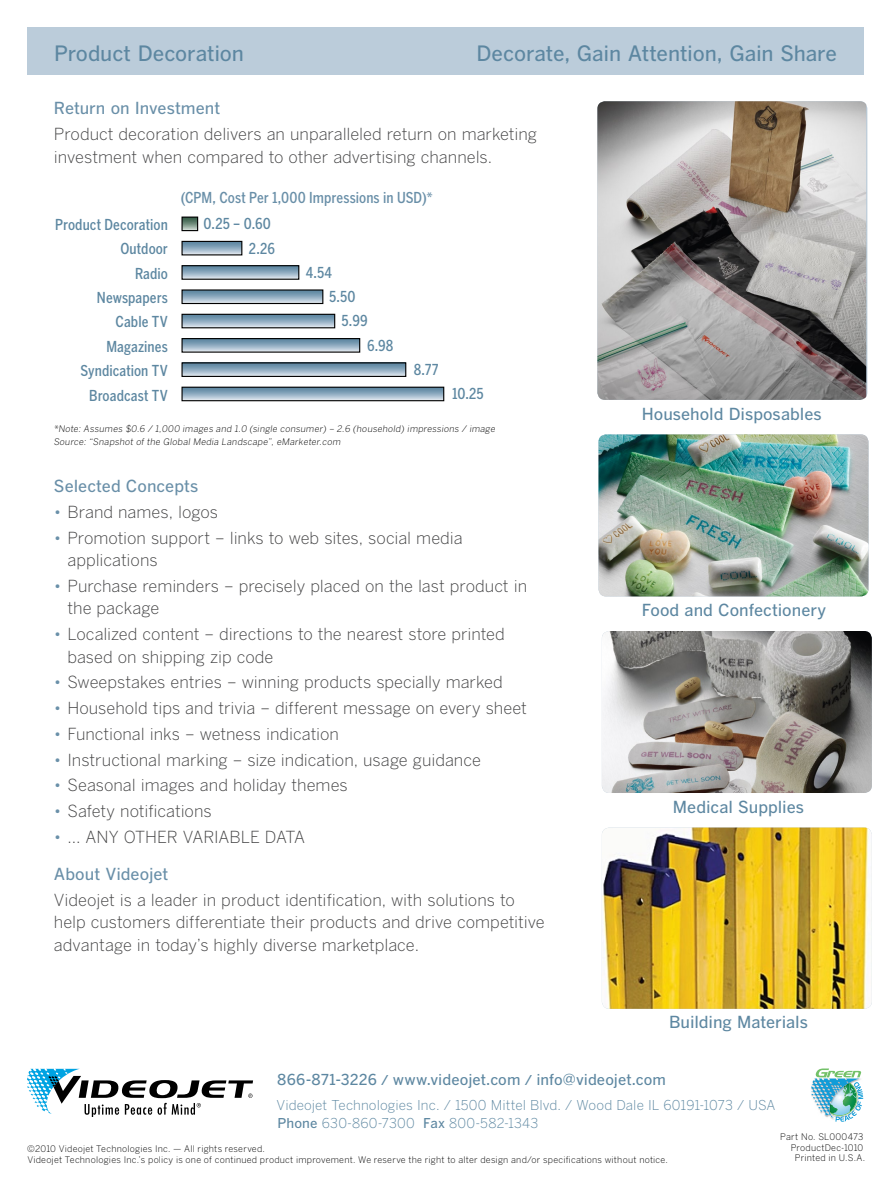
<style>
.page{position:relative;width:891px;height:1188px;background:#fff}
.page>*{position:absolute;margin:0;border:0;box-sizing:border-box;transform-origin:0 0}
.t1{font:21px "Benton Got Med";letter-spacing:-.005em;color:#5d87a1}
.t2{font:16.5px/22.5px "Benton Got Lt";letter-spacing:-.005em;color:#414142}
.t3{font:16.5px "Benton Got Med";color:#5d87a1}
.t4{font:16.5px "Benton Got Med";color:#698fa8}
.t5{font:15px/24.3px "Benton Got Cn Med";letter-spacing:.005em;color:#5d87a1;text-align:right}
.t6{font:15px "Benton Got Med";letter-spacing:.005em;color:#5d87a1}
.t7{font:15px "Benton Got Cn Med";letter-spacing:.005em;color:#698fa8}
.t8{font:13.5px/18px "Benton Got Lt";letter-spacing:.01em;color:#5d87a1}
.t9{font:9px/10.5px "Benton Got Lt";letter-spacing:.02em;color:#000}
.t10{font:9px/12.6px "Benton Got Lt It";letter-spacing:.025em;color:#000}
.s1{color:#6a90a9}
.s2{font-size:13.5px}
.s3{font-family:"Benton Got Med"}
</style>
<div class="page">
<img style="left:597px;top:101px;width:269px;height:299px">
<svg style="left:27px;top:1069px;width:226px;height:48px"></svg>
<div style="left:27px;top:27px;width:837px;height:47px;background:#bbccda"></div>
<svg style="left:811px;top:1069px;width:52px;height:53px"></svg>
<svg style="left:183px;top:219px;width:13px;height:10px"></svg>
<div style="left:181px;top:217px;width:17px;height:14px;border:1px solid #000"></div>
<svg style="left:183px;top:243px;width:57px;height:10px"></svg>
<div style="left:181px;top:241px;width:61px;height:14px;border:1px solid #000"></div>
<svg style="left:183px;top:267px;width:114px;height:11px"></svg>
<div style="left:181px;top:265px;width:118px;height:15px;border:1px solid #000"></div>
<svg style="left:183px;top:291px;width:138px;height:11px;background:#91adc1"></svg>
<div style="left:181px;top:289px;width:142px;height:15px;border:1px solid #000"></div>
<svg style="left:183px;top:316px;width:150px;height:10px"></svg>
<div style="left:181px;top:314px;width:154px;height:14px;border:1px solid #000"></div>
<svg style="left:183px;top:340px;width:175px;height:11px;background:#95b0c3"></svg>
<div style="left:181px;top:338px;width:179px;height:15px;border:1px solid #000"></div>
<svg style="left:183px;top:364px;width:221px;height:11px;background:#92aec1"></svg>
<div style="left:181px;top:362px;width:225px;height:15px;border:1px solid #000"></div>
<svg style="left:183px;top:389px;width:259px;height:10px;background:#93aec3"></svg>
<div style="left:181px;top:387px;width:263px;height:14px;border:1px solid #000"></div>
<img style="left:598px;top:434px;width:270px;height:162px">
<img style="left:602px;top:828px;width:270px;height:181px">
<img style="left:602px;top:631px;width:270px;height:162px">
<p class="t1" style="left:54px;top:40px;width:192px">Product Decoration</p>
<p class="t1" style="left:476px;top:40px;width:362px">Decorate, Gain Attention, Gain Share</p>
<p class="t4" style="left:54px;top:98px;width:168px">Return on Investment</p>
<p class="t2" style="left:54px;top:123px;width:485px">Product decoration delivers an unparalleled return on marketing investment when compared to other advertising channels.</p>
<p class="t7" style="left:181px;top:188px;width:254px">(CPM, Cost Per 1,000 Impressions in USD)*</p>
<p class="t5" style="left:55px;top:212px;width:114px">Product Decoration<br>Outdoor<br>Radio<br>Newspapers<br>Cable TV<br>Magazines<br>Syndication TV<br>Broadcast TV</p>
<p class="t5" style="left:204px;top:212px;width:73px">0.25 – 0.60<br>2.26</p>
<p class="t5" style="left:306px;top:260px;width:28px">4.54</p>
<p class="t5" style="left:329px;top:284px;width:28px">5.50</p>
<p class="t5" style="left:342px;top:309px;width:28px">5.99</p>
<p class="t5" style="left:367px;top:333px;width:28px">6.98</p>
<p class="t5" style="left:414px;top:357px;width:26px">8.77</p>
<p class="t5" style="left:452px;top:381px;width:33px">10.25</p>
<p class="t10" style="left:54px;top:423px;width:443px">*Note: Assumes $0.6 / 1,000 images and 1.0 (single consumer) – 2.6 (household) impressions / image<br>Source: “Snapshot of the Global Media Landscape”, eMarketer.com</p>
<p class="t4" style="left:54px;top:476px;width:146px">Selected Concepts</p>
<p class="t2" style="left:54px;top:500px;width:166px"><span class="s1">•</span> Brand names, logos</p>
<p class="t2" style="left:67px;top:526px;width:397px;text-indent:-13px"><span class="s1">•</span> Promotion support – links to web sites, social media applications</p>
<p class="t2" style="left:67px;top:574px;width:461px;text-indent:-13px"><span class="s1">•</span> Purchase reminders – precisely placed on the last product in the package</p>
<p class="t2" style="left:67px;top:623px;width:439px;text-indent:-13px"><span class="s1">•</span> Localized content – directions to the nearest store printed based on shipping zip code</p>
<p class="t2" style="left:54px;top:671px;width:450px"><span class="s1">•</span> Sweepstakes entries – winning products specially marked</p>
<p class="t2" style="left:54px;top:697px;width:474px"><span class="s1">•</span> Household tips and trivia – different message on every sheet</p>
<p class="t2" style="left:54px;top:722px;width:287px"><span class="s1">•</span> Functional inks – wetness indication</p>
<p class="t2" style="left:54px;top:748px;width:429px"><span class="s1">•</span> Instructional marking – size indication, usage guidance</p>
<p class="t2" style="left:54px;top:774px;width:295px"><span class="s1">•</span> Seasonal images and holiday themes</p>
<p class="t2" style="left:54px;top:800px;width:159px"><span class="s1">•</span> Safety notifications</p>
<p class="t2" style="left:54px;top:825px;width:253px"><span class="s1">•</span> … ANY OTHER VARIABLE DATA</p>
<p class="t4" style="left:54px;top:864px;width:116px">About Videojet</p>
<p class="t2" style="left:54px;top:888px;width:492px">Videojet is a leader in product identification, with solutions to help customers differentiate their products and drive competitive advantage in today’s highly diverse marketplace.</p>
<p class="t3" style="left:642px;top:404px;width:182px">Household Disposables</p>
<p class="t3" style="left:642px;top:600px;width:186px">Food and Confectionery</p>
<p class="t3" style="left:673px;top:797px;width:133px">Medical Supplies</p>
<p class="t3" style="left:669px;top:1012px;width:140px">Building Materials</p>
<p class="t6" style="left:277px;top:1071px;width:390px">866-871-3226 <span class="s2">/</span> www.videojet.com <span class="s2">/</span> info@videojet.com</p>
<p class="t8" style="left:277px;top:1096px;width:501px">Videojet Technologies Inc. / 1500 Mittel Blvd. / Wood Dale IL 60191-1073 / USA<br><span class="s3">Phone</span> 630-860-7300 <span class="s3">Fax</span> 800-582-1343</p>
<p class="t9" style="left:27px;top:1143px;width:642px">©2010 Videojet Technologies Inc. — All rights reserved.<br>Videojet Technologies Inc.’s policy is one of continued product improvement. We reserve the right to alter design and/or specifications without notice.</p>
<p class="t9" style="left:780px;top:1131px;width:87px;text-align:right">Part No. SL000473<br>ProductDec-1010<br>Printed in U.S.A.</p>
</div>
